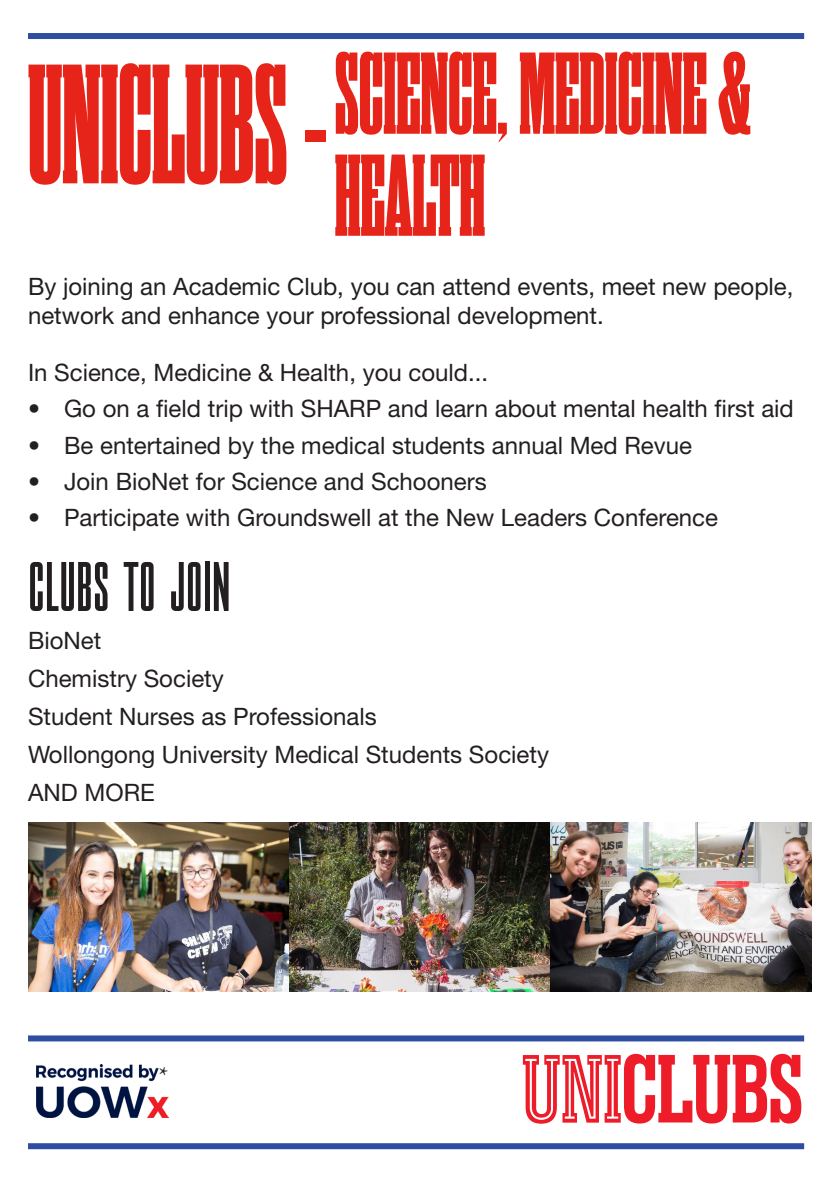
<style>
.page{position:relative;width:840px;height:1191px;background:#fff}
.page>*{position:absolute;margin:0;border:0;box-sizing:border-box;transform-origin:0 0}
.t1{font:800 169.6px "Rama Slab C";color:#e72419;scale:.94 1}
.t2{font:800 116px/102px "Rama Slab C";color:#e72419}
.t3{font:70px "Plaak 1 Sathonay 31 Regular";color:#231f20}
.t4{font:24px/38px "Helvetica Neue LT Std";color:#231f20}
.t5{font:24px "Minion Pro";color:#231f20}
</style>
<div class="page">
<div style="left:28px;top:33px;width:775px;height:6px;background:#2f4ea1"></div>
<img style="left:28px;top:822px;width:783px;height:169px">
<div style="left:28px;top:1035px;width:775px;height:6px;background:#2f4ea1"></div>
<div style="left:28px;top:1143px;width:775px;height:6px;background:#2f4ea1"></div>
<img style="left:37px;top:1064px;width:132px;height:53px">
<svg style="left:522px;top:1053px;width:278px;height:70px"></svg>
<p class="t1" style="left:28px;top:46px;width:319px">UNICLUBS -</p>
<p class="t2" style="left:334px;top:44px;width:417px">SCIENCE, MEDICINE &amp;<br>HEALTH</p>
<p class="t4" style="left:28px;top:272px;width:766px;line-height:28.8px">By joining an Academic Club, you can attend events, meet new people, network and enhance your professional development.</p>
<p class="t4" style="left:28px;top:353px;width:461px">In Science, Medicine &amp; Health, you could...</p>
<p class="t4" style="left:28px;top:389px;width:766px">• Go on a field trip with SHARP and learn about mental health first aid</p>
<p class="t4" style="left:28px;top:425px;width:665px">• Be entertained by the medical students annual Med Revue</p>
<p class="t4" style="left:28px;top:461px;width:460px">• Join BioNet for Science and Schooners</p>
<p class="t4" style="left:28px;top:497px;width:691px">• Participate with Groundswell at the New Leaders Conference</p>
<p class="t3" style="left:28px;top:555px;width:204px">CLUBS TO JOIN</p>
<p class="t4" style="left:28px;top:621px;width:522px">BioNet<br>Chemistry Society<br>Student Nurses as Professionals<br>Wollongong University Medical Students Society<br>AND MORE</p>
<p class="t5" style="left:159px;top:1059px;width:11px">*</p>
</div>
